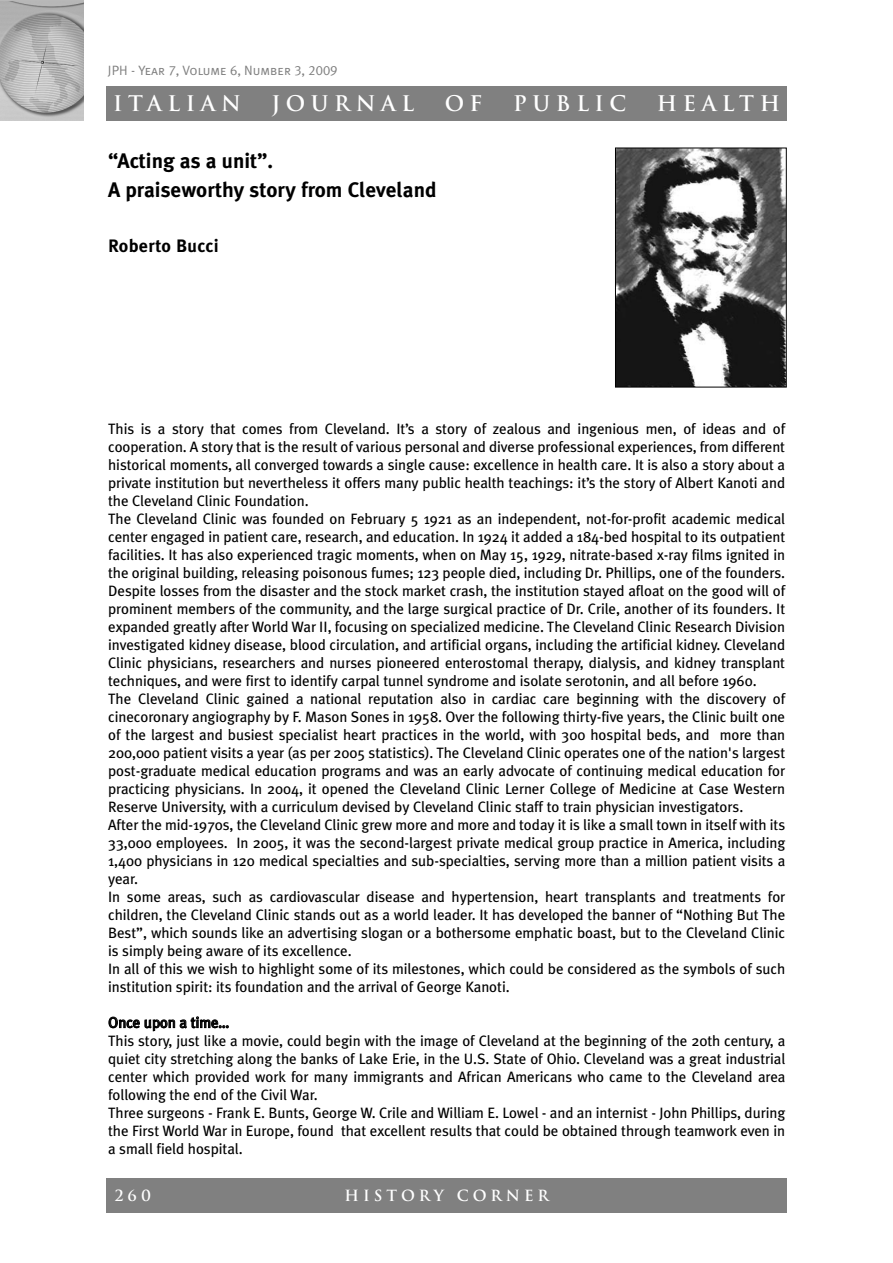
<style>
.page{position:relative;width:893px;height:1263px;background:#fff}
.page>*{position:absolute;margin:0;border:0;box-sizing:border-box;transform-origin:0 0}
.t1{font:700 21px/29px "Meta Plus";color:#000}
.t2{font:700 21px "Trajan";letter-spacing:.265em;color:#fff}
.t3{font:700 18px "Meta Plus";letter-spacing:.015em;color:#000}
.t4{font:15px/18px "Meta Plus";letter-spacing:-.005em;color:#000}
.t5{font:700 15px "Trajan";letter-spacing:.265em;color:#fff}
.t6{font:13.5px "Meta Plus Normal Caps";color:#808080}
</style>
<div class="page">
<div style="left:0;top:0;width:84px;height:5px;background:#b8b8b8"></div>
<img style="left:0;top:1px;width:84px;height:119px">
<div style="left:106px;top:1179px;width:681px;height:34px;background:#808080"></div>
<div style="left:106px;top:86px;width:681px;height:34px;background:#808080"></div>
<img style="left:617px;top:150px;width:168px;height:235px">
<div style="left:615px;top:148px;width:172px;height:239px;border:1px solid #000"></div>
<p class="t6" style="left:108px;top:62px;width:231px">JPH - Year 7, Volume 6, Number 3, 2009</p>
<h1 class="t2" style="left:113px;top:91px;width:129px">ITALIAN</h1>
<h1 class="t2" style="left:272px;top:91px;width:144px">JOURNAL</h1>
<h1 class="t2" style="left:445px;top:91px;width:39px">O F</h1>
<h1 class="t2" style="left:513px;top:91px;width:115px">PUBLIC</h1>
<h1 class="t2" style="left:657px;top:91px;width:125px">HEALTH</h1>
<h1 class="t1" style="left:108px;top:147px;width:330px">“Acting as a unit”.<br>A praiseworthy story from Cleveland</h1>
<p class="t3" style="left:108px;top:236px;width:112px">Roberto Bucci</p>
<p class="t4" style="left:108px;top:420px;width:679px">This is a story that comes from Cleveland. It’s a story of zealous and ingenious men, of ideas and of cooperation. A story that is the result of various personal and diverse professional experiences, from different historical moments, all converged towards a single cause: excellence in health care. It is also a story about a private institution but nevertheless it offers many public health teachings: it’s the story of Albert Kanoti and the Cleveland Clinic Foundation.<br>The Cleveland Clinic was founded on February 5 1921 as an independent, not-for-profit academic medical center engaged in patient care, research, and education. In 1924 it added a 184-bed hospital to its outpatient facilities. It has also experienced tragic moments, when on May 15, 1929, nitrate-based x-ray films ignited in the original building, releasing poisonous fumes; 123 people died, including Dr. Phillips, one of the founders.<br>Despite losses from the disaster and the stock market crash, the institution stayed afloat on the good will of prominent members of the community, and the large surgical practice of Dr. Crile, another of its founders. It expanded greatly after World War II, focusing on specialized medicine. The Cleveland Clinic Research Division investigated kidney disease, blood circulation, and artificial organs, including the artificial kidney. Cleveland Clinic physicians, researchers and nurses pioneered enterostomal therapy, dialysis, and kidney transplant techniques, and were first to identify carpal tunnel syndrome and isolate serotonin, and all before 1960.<br>The Cleveland Clinic gained a national reputation also in cardiac care beginning with the discovery of cinecoronary angiography by F. Mason Sones in 1958. Over the following thirty-five years, the Clinic built one of the largest and busiest specialist heart practices in the world, with 300 hospital beds, and more than 200,000 patient visits a year (as per 2005 statistics). The Cleveland Clinic operates one of the nation's largest post-graduate medical education programs and was an early advocate of continuing medical education for practicing physicians. In 2004, it opened the Cleveland Clinic Lerner College of Medicine at Case Western Reserve University, with a curriculum devised by Cleveland Clinic staff to train physician investigators.<br>After the mid-1970s, the Cleveland Clinic grew more and more and today it is like a small town in itself with its 33,000 employees. In 2005, it was the second-largest private medical group practice in America, including 1,400 physicians in 120 medical specialties and sub-specialties, serving more than a million patient visits a year.<br>In some areas, such as cardiovascular disease and hypertension, heart transplants and treatments for children, the Cleveland Clinic stands out as a world leader. It has developed the banner of “Nothing But The Best”, which sounds like an advertising slogan or a bothersome emphatic boast, but to the Cleveland Clinic is simply being aware of its excellence.<br>In all of this we wish to highlight some of its milestones, which could be considered as the symbols of such institution spirit: its foundation and the arrival of George Kanoti.</p>
<p class="t4" style="left:108px;top:1013px;width:679px">Once upon a time…<br>This story, just like a movie, could begin with the image of Cleveland at the beginning of the 20th century, a quiet city stretching along the banks of Lake Erie, in the U.S. State of Ohio. Cleveland was a great industrial center which provided work for many immigrants and African Americans who came to the Cleveland area following the end of the Civil War.<br>Three surgeons - Frank E. Bunts, George W. Crile and William E. Lowel - and an internist - John Phillips, during the First World War in Europe, found that excellent results that could be obtained through teamwork even in a small field hospital.</p>
<p class="t5" style="left:115px;top:1187px;width:38px">260</p>
<p class="t5" style="left:345px;top:1187px;width:206px">HISTORY CORNER</p>
</div>
